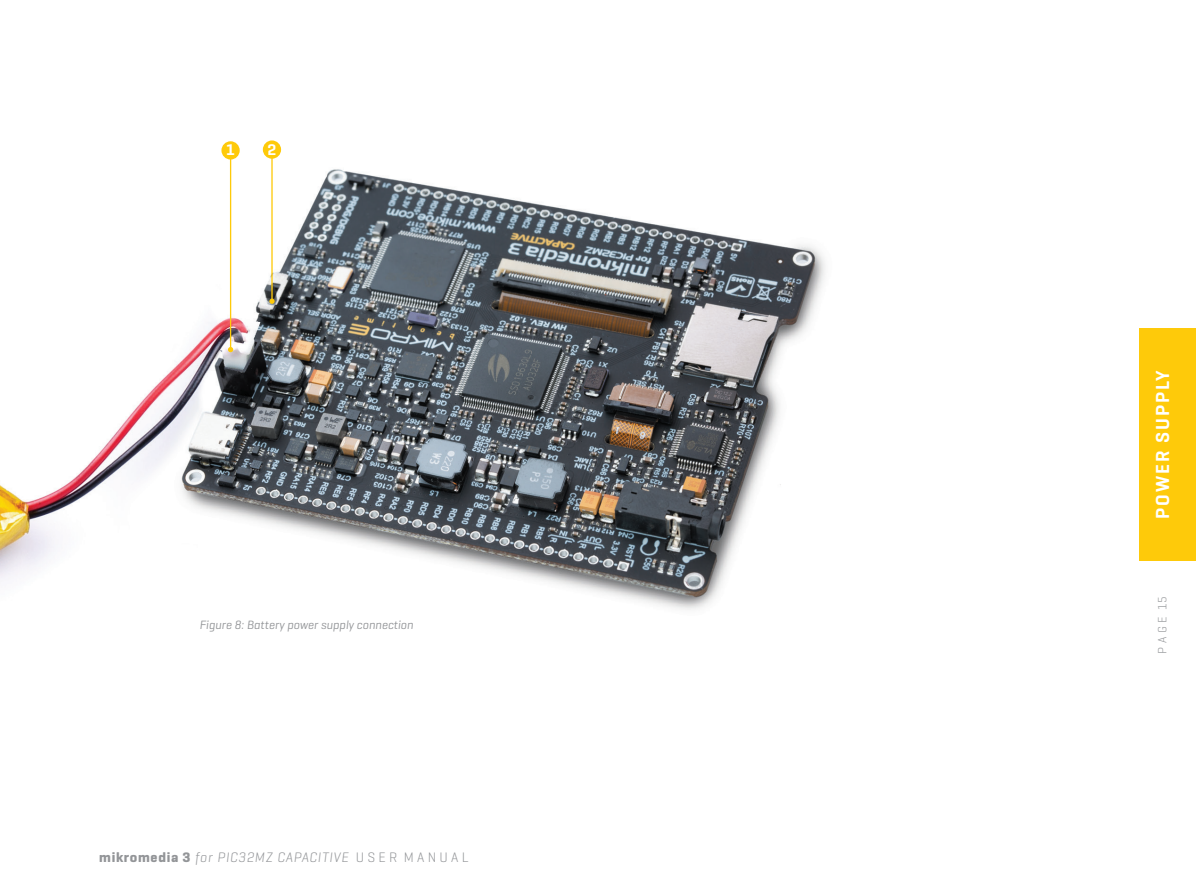
<style>
.page{position:relative;width:1196px;height:893px;background:#fff}
.page>*{position:absolute;margin:0;border:0;box-sizing:border-box;transform-origin:0 0}
.Unutrasnji_text{font:600 19.25px "Geogrotesque";letter-spacing:.1em;color:#fff}
.t1{font:600 15.75px "Geogrotesque";color:#fff}
.Body_Text{font:italic 300 14px "Geogrotesque";letter-spacing:.05em;color:#939598}
.Unutrasnji_text-2{font:italic 12.25px "Geogrotesque";color:#939598}
.t2{font:300 12.25px "Geogrotesque";color:#939598}
.s1{font-weight:700;font-style:normal}
.s2{font-style:normal}
</style>
<div class="page">
<img style="left:0;top:145px;width:1196px;height:465px">
<div style="left:221px;top:141px;width:19px;height:19px;background:#feca0a;border-radius:50%"></div>
<hr style="left:230px;top:158px;width:1px;height:192px;background:#feca0a">
<svg style="left:228px;top:347px;width:5px;height:5px"></svg>
<div style="left:263px;top:140px;width:18px;height:19px;background:#feca0a;border-radius:50%"></div>
<hr style="left:271px;top:157px;width:2px;height:144px;background:#feca0a">
<svg style="left:269px;top:299px;width:6px;height:5px"></svg>
<div style="left:1139px;top:329px;width:57px;height:232px;background:#feca0a"></div>
<p class="t1" style="left:226px;top:140px;width:10px">1</p>
<p class="t1" style="left:268px;top:139px;width:10px">2</p>
<p class="Unutrasnji_text-2" style="left:199px;top:617px;width:215px">Figure 8: Battery power supply connection</p>
<p class="Body_Text" style="left:99px;top:848px;width:371px"><span class="s1">mikromedia 3</span> for PIC32MZ CAPACITIVE <span class="s2">U S E R M A N U A L</span></p>
<p class="Unutrasnji_text" style="left:1150px;top:519px;width:150px;rotate:-90deg">POWER SUPPLY</p>
<p class="t2" style="left:1154px;top:654px;width:59px;rotate:-90deg">P A G E 15</p>
</div>
